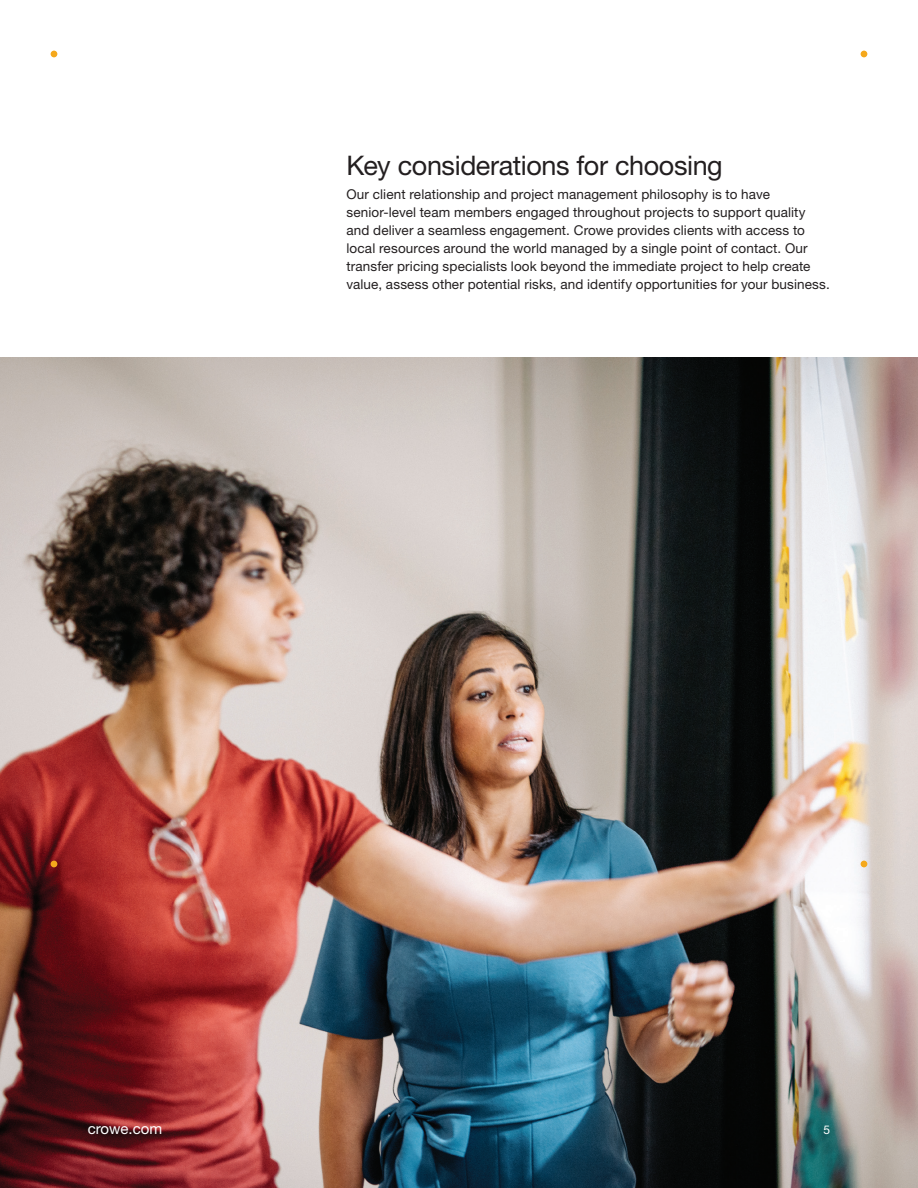
<style>
.page{position:relative;width:918px;height:1188px;background:#fff}
.page>*{position:absolute;margin:0;border:0;box-sizing:border-box;transform-origin:0 0}
.Subhead_A{font:27px "Helvetica Neue LT Std";letter-spacing:-.015em;color:#231f20}
.t1{font:15px "Helvetica Neue LT Std";color:#fff}
.Body_Copy{font:13.5px/18px "Helvetica Neue LT Std";letter-spacing:.01em;color:#231f20}
.t2{font:12px "Helvetica Neue LT Std";color:#fff}
</style>
<div class="page">
<img style="left:27px;top:50px;width:891px;height:1138px">
<svg style="left:0;top:357px;width:27px;height:831px;background:#a37e79"></svg>
<p class="Subhead_A" style="left:346px;top:149px;width:378px">Key considerations for choosing</p>
<p class="Body_Copy" style="left:346px;top:185px;width:485px">Our client relationship and project management philosophy is to have senior-level team members engaged throughout projects to support quality and deliver a seamless engagement. Crowe provides clients with access to local resources around the world managed by a single point of contact. Our transfer pricing specialists look beyond the immediate project to help create value, assess other potential risks, and identify opportunities for your business.</p>
<p class="t1" style="left:88px;top:1120px;width:76px">crowe.com</p>
<p class="t2" style="left:824px;top:1123px;width:8px">5</p>
</div>
